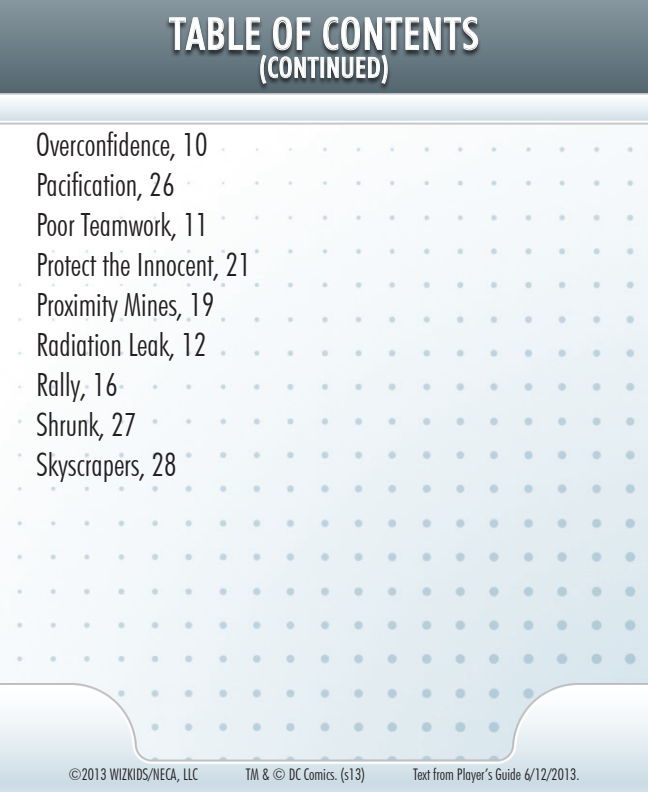
<style>
.page{position:relative;width:648px;height:792px;background:#fff}
.page>*{position:absolute;margin:0;border:0;box-sizing:border-box;transform-origin:0 0}
.t1{font:500 condensed 44px "Futura BT";letter-spacing:.025em;color:#fff}
.t2{font:300 condensed 32px/40px "Futura BT";color:#231f20}
.t3{font:500 condensed 28px "Futura BT";letter-spacing:.025em;color:#fff}
.t4{font:300 condensed 16px "Futura BT";color:#231f20}
</style>
<div class="page">
<img style="left:0;top:93px;width:648px;height:590px">
<img style="left:0;top:683px;width:648px;height:109px">
<div style="left:0;top:0;width:648px;height:93px;background:linear-gradient(to bottom,#8697a0,#54666f)"></div>
<div style="left:165px;top:18px;width:316px;height:73px;background:#231f20;opacity:.75"></div>
<svg style="left:169px;top:17px;width:309px;height:67px;background:#6d7980"></svg>
<h1 class="t1" style="left:169px;top:7px;width:311px">TABLE OF CONTENTS</h1>
<p class="t3" style="left:259px;top:50px;width:131px">(CONTINUED)</p>
<p class="t2" style="left:36px;top:125px;width:216px">Overconfidence, 10<br>Pacification, 26<br>Poor Teamwork, 11<br>Protect the Innocent, 21<br>Proximity Mines, 19<br>Radiation Leak, 12<br>Rally, 16<br>Shrunk, 27<br>Skyscrapers, 28</p>
<p class="t4" style="left:68px;top:765px;width:131px">©2013 WIZKIDS/NECA, LLC</p>
<p class="t4" style="left:246px;top:765px;width:121px">TM &amp; © DC Comics. (s13)</p>
<p class="t4" style="left:413px;top:765px;width:168px">Text from Player’s Guide 6/12/2013.</p>
</div>
